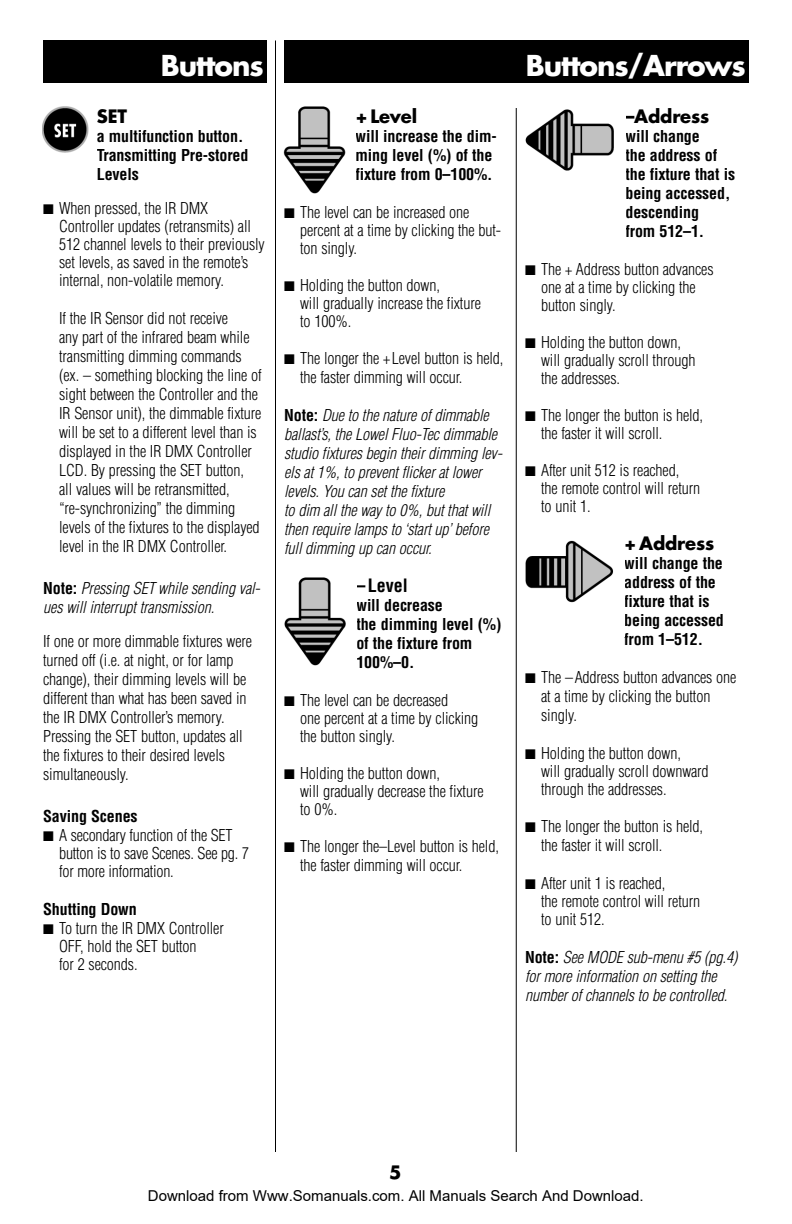
<style>
.page{position:relative;width:792px;height:1224px;background:#fff}
.page>*{position:absolute;margin:0;border:0;box-sizing:border-box;transform-origin:0 0}
.t1{font:700 28px "Futura";letter-spacing:-.035em;color:#fff}
.t2{font:700 18px "Futura";letter-spacing:-.01em;color:#000}
.t3{font:700 condensed 18px "Helvetica";color:#000}
.t4{font:300 condensed 16px/18px "Helvetica";letter-spacing:-.005em;color:#000}
.t5{font:italic 300 condensed 16px/19px "Helvetica";color:#000}
.t6{font:700 condensed 16px/19px "Helvetica";letter-spacing:-.01em;color:#000}
.t7{font:15px "Arial";color:#000}
.s1{font-weight:700;font-style:normal}
</style>
<div class="page">
<div style="left:284px;top:40px;width:465px;height:43px;background:#000"></div>
<hr style="left:275px;top:40px;width:1px;height:1112px;background:#000">
<hr style="left:516px;top:108px;width:1px;height:1044px;background:#000">
<div style="left:43px;top:40px;width:224px;height:43px;background:#000"></div>
<img style="left:43px;top:106px;width:46px;height:47px">
<img style="left:283px;top:106px;width:63px;height:88px">
<img style="left:284px;top:577px;width:62px;height:89px">
<img style="left:525px;top:540px;width:88px;height:63px">
<img style="left:526px;top:109px;width:88px;height:62px">
<h1 class="t1" style="left:161px;top:53px;width:105px">Buttons</h1>
<p class="t2" style="left:97px;top:108px;width:32px">SET</p>
<p class="t6" style="left:97px;top:128px;width:153px">a multifunction button.<br>Transmitting Pre-stored<br>Levels</p>
<p class="t4" style="left:59px;top:200px;width:207px;text-indent:-16px">■ When pressed, the IR DMX Controller updates (retransmits) all 512 channel levels to their previously set levels, as saved in the remote’s internal, non-volatile memory.</p>
<p class="t4" style="left:59px;top:310px;width:204px;line-height:19px">If the IR Sensor did not receive<br>any part of the infrared beam while transmitting dimming commands (ex. – something blocking the line of sight between the Controller and the IR Sensor unit), the dimmable fixture will be set to a different level than is displayed in the IR DMX Controller LCD. By pressing the SET button,<br>all values will be retransmitted, “re-synchronizing” the dimming levels of the fixtures to the displayed level in the IR DMX Controller.</p>
<p class="t5" style="left:43px;top:580px;width:221px"><span class="s1">N o t e :</span> Pressing SET while sending val&shy;ues willinterrupttransmission.</p>
<p class="t4" style="left:43px;top:633px;width:210px;line-height:19px">If one or more dimmable fixtures were turned off (i.e. at night, or for lamp change), their dimming levels will be different than what has been saved in the IR DMX Controller’s memory.<br>Pressing the SET button, updates all the fixtures to their desired levels simultaneously.</p>
<p class="t6" style="left:43px;top:808px;width:96px">Saving Scenes</p>
<p class="t4" style="left:59px;top:827px;width:191px;text-indent:-16px">■ A secondary function of the SET button is to save Scenes. See pg. 7 for more information.</p>
<p class="t6" style="left:43px;top:901px;width:95px">Shutting Down</p>
<p class="t4" style="left:59px;top:920px;width:166px;text-indent:-16px">■ To turn the IR DMX Controller<br>OFF, hold the SET button<br>for 2 seconds.</p>
<p class="t2" style="left:356px;top:108px;width:63px">+ Level</p>
<p class="t6" style="left:356px;top:128px;width:143px">will increase the dim&shy;ming level (%) of the fixture from 0–100%.</p>
<p class="t4" style="left:300px;top:204px;width:203px;text-indent:-16px">■ The level can be increased one percent at a time by clicking the but&shy;ton singly.</p>
<p class="t4" style="left:300px;top:277px;width:182px;text-indent:-16px">■ Holding the button down,<br>will gradually increase the fixture to 100%.</p>
<p class="t4" style="left:300px;top:350px;width:205px;line-height:19px;text-indent:-16px">■ The longer the +Level button is held, the faster dimming will occur.</p>
<p class="t5" style="left:284px;top:407px;width:223px"><span class="s1">N o t e :</span> Dueto thenatureofdimmable ballast’s,theLowelFluo-Tecdimmable studio fixturesbegin theirdimming lev&shy;elsat1%,to preventflickeratlower levels.You can setthefixture<br>to dim allthewayto 0%,butthatwill then requirelampsto ‘startup’before fulldimming up can occur.</p>
<p class="t3" style="left:356px;top:578px;width:53px">– Level</p>
<p class="t6" style="left:356px;top:597px;width:146px">will decrease<br>the dimming level (%) of the fixture from<br>100%–0.</p>
<p class="t4" style="left:300px;top:692px;width:180px;text-indent:-16px">■ The level can be decreased<br>one percent at a time by clicking the button singly.</p>
<p class="t4" style="left:300px;top:765px;width:185px;text-indent:-16px">■ Holding the button down,<br>will gradually decrease the fixture to 0%.</p>
<p class="t4" style="left:300px;top:838px;width:200px;line-height:19px;text-indent:-16px">■ The longer the–Level button is held, the faster dimming will occur.</p>
<h1 class="t1" style="left:526px;top:53px;width:222px">Buttons/Arrows</h1>
<p class="t2" style="left:626px;top:108px;width:85px">–Address</p>
<p class="t6" style="left:626px;top:128px;width:111px">will change<br>the address of the fixture that is being accessed, descending<br>from 512–1.</p>
<p class="t4" style="left:541px;top:261px;width:174px;text-indent:-16px">■ The + Address button advances one at a time by clicking the button singly.</p>
<p class="t4" style="left:541px;top:334px;width:156px;text-indent:-16px">■ Holding the button down, will gradually scroll through the addresses.</p>
<p class="t4" style="left:541px;top:407px;width:164px;text-indent:-16px">■ The longer the button is held, the faster it will scroll.</p>
<p class="t4" style="left:541px;top:462px;width:161px;text-indent:-16px">■ After unit 512 is reached,<br>the remote control will return to unit 1.</p>
<p class="t2" style="left:624px;top:535px;width:92px">+ Address</p>
<p class="t6" style="left:624px;top:555px;width:101px">will change the address of the fixture that is being accessed from 1–512.</p>
<p class="t4" style="left:541px;top:669px;width:197px;line-height:19px;text-indent:-16px">■ The –Address button advances one at a time by clicking the button singly.</p>
<p class="t4" style="left:541px;top:745px;width:169px;text-indent:-16px">■ Holding the button down,<br>will gradually scroll downward through the addresses.</p>
<p class="t4" style="left:541px;top:818px;width:164px;line-height:19px;text-indent:-16px">■ The longer the button is held, the faster it will scroll.</p>
<p class="t4" style="left:541px;top:875px;width:161px;text-indent:-16px">■ After unit 1 is reached,<br>the remote control will return to unit 512.</p>
<p class="t5" style="left:525px;top:949px;width:217px"><span class="s1">N o t e :</span> SeeMODE sub-menu #5 (pg.4) formoreinformation on setting the numberofchannelsto becontrolled.</p>
<p class="t2" style="left:389px;top:1164px;width:14px">5</p>
<p class="t7" style="left:148px;top:1187px;width:497px">Download from Www.Somanuals.com. All Manuals Search And Download.</p>
</div>
